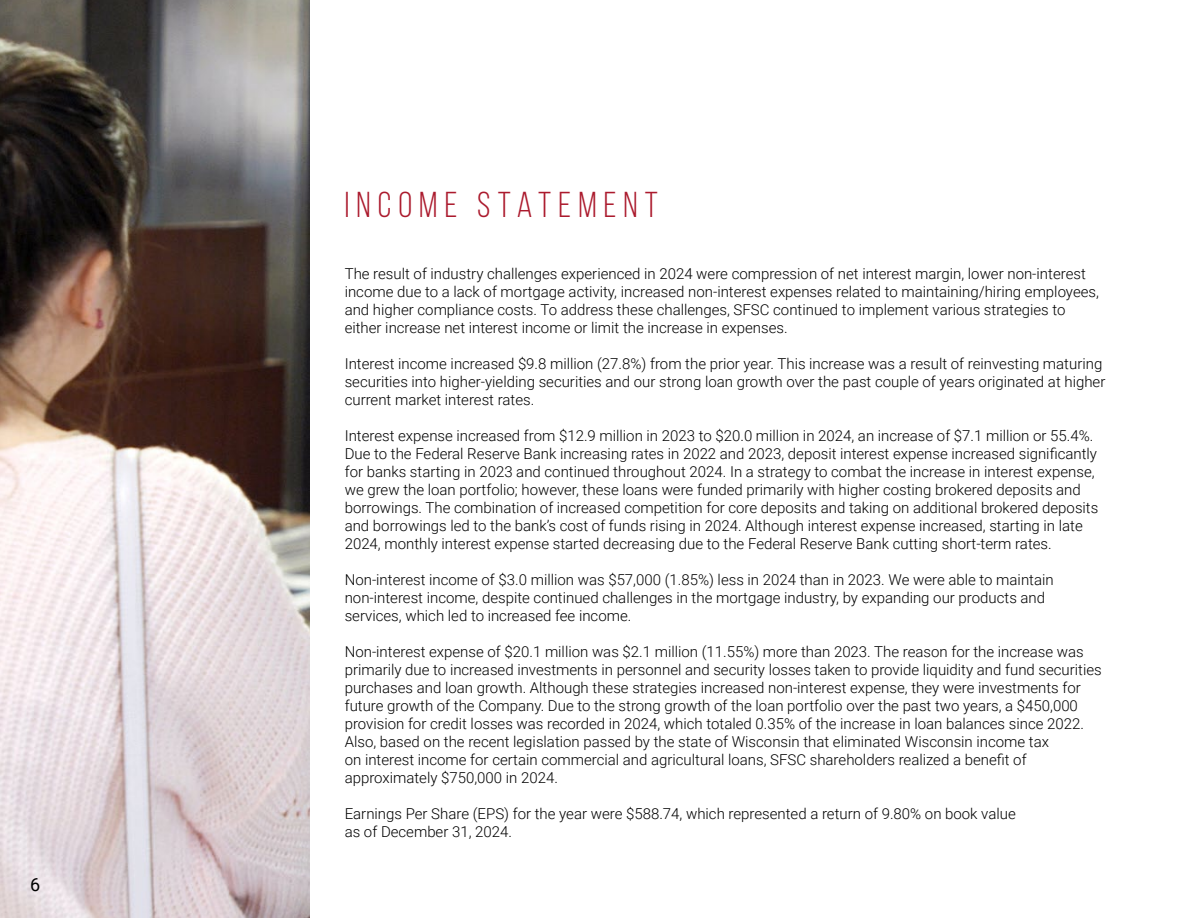
<style>
.page{position:relative;width:1188px;height:918px;background:#fff}
.page>*{position:absolute;margin:0;border:0;box-sizing:border-box;transform-origin:0 0}
.t1{font:36px "Bebas Neue";letter-spacing:.2em;color:#ab1a2d}
.t2{font:18px "Roboto";color:#000}
.t3{font:300 15px/18px "Roboto";color:#000}
</style>
<div class="page">
<img style="left:0;top:0;width:309px;height:918px">
<p class="t2" style="left:30px;top:872px;width:12px">6</p>
<h1 class="t1" style="left:345px;top:185px;width:315px">INCOME STATEMENT</h1>
<p class="t3" style="left:345px;top:265px;width:756px">The result of industry challenges experienced in 2024 were compression of net interest margin, lower non-interest income due to a lack of mortgage activity, increased non-interest expenses related to maintaining/hiring employees, and higher compliance costs. To address these challenges, SFSC continued to implement various strategies to either increase net interest income or limit the increase in expenses.</p>
<p class="t3" style="left:345px;top:355px;width:762px">Interest income increased $9.8 million (27.8%) from the prior year. This increase was a result of reinvesting maturing securities into higher-yielding securities and our strong loan growth over the past couple of years originated at higher current market interest rates.</p>
<p class="t3" style="left:345px;top:427px;width:755px">Interest expense increased from $12.9 million in 2023 to $20.0 million in 2024, an increase of $7.1 million or 55.4%.<br>Due to the Federal Reserve Bank increasing rates in 2022 and 2023, deposit interest expense increased significantly for banks starting in 2023 and continued throughout 2024. In a strategy to combat the increase in interest expense, we grew the loan portfolio; however, these loans were funded primarily with higher costing brokered deposits and borrowings. The combination of increased competition for core deposits and taking on additional brokered deposits and borrowings led to the bank’s cost of funds rising in 2024. Although interest expense increased, starting in late 2024, monthly interest expense started decreasing due to the Federal Reserve Bank cutting short-term rates.</p>
<p class="t3" style="left:345px;top:571px;width:710px">Non-interest income of $3.0 million was $57,000 (1.85%) less in 2024 than in 2023. We were able to maintain non-interest income, despite continued challenges in the mortgage industry, by expanding our products and services, which led to increased fee income.</p>
<p class="t3" style="left:345px;top:643px;width:759px">Non-interest expense of $20.1 million was $2.1 million (11.55%) more than 2023. The reason for the increase was primarily due to increased investments in personnel and security losses taken to provide liquidity and fund securities purchases and loan growth. Although these strategies increased non-interest expense, they were investments for future growth of the Company. Due to the strong growth of the loan portfolio over the past two years, a $450,000 provision for credit losses was recorded in 2024, which totaled 0.35% of the increase in loan balances since 2022.<br>Also, based on the recent legislation passed by the state of Wisconsin that eliminated Wisconsin income tax<br>on interest income for certain commercial and agricultural loans, SFSC shareholders realized a benefit of approximately $750,000 in 2024.</p>
<p class="t3" style="left:345px;top:805px;width:673px">Earnings Per Share (EPS) for the year were $588.74, which represented a return of 9.80% on book value as of December 31, 2024.</p>
</div>
